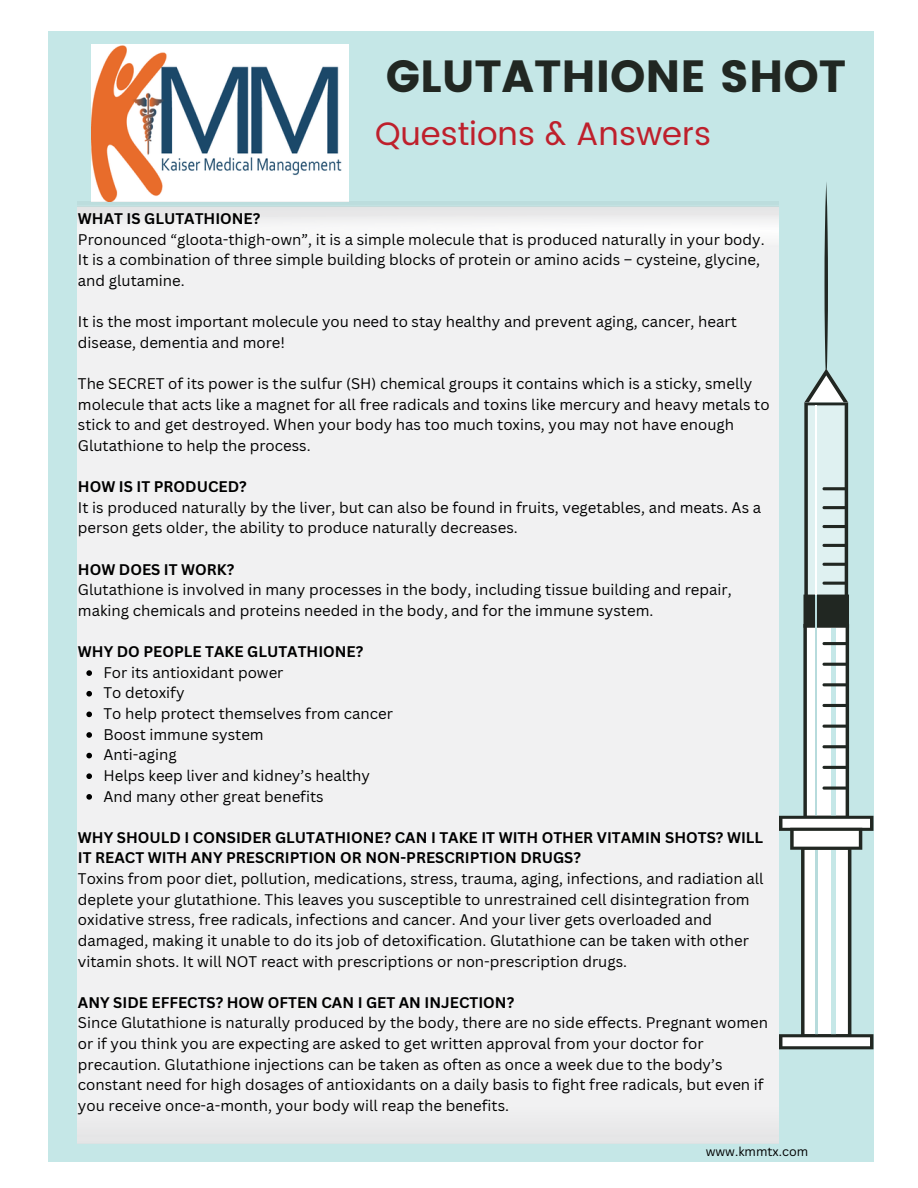
<style>
.page{position:relative;width:918px;height:1188px;background:#fff}
.page>*{position:absolute;margin:0;border:0;box-sizing:border-box;transform-origin:0 0}
.t1{font:45px "Poppins";color:#212722}
.t2{font:32.4px "Poppins";color:#be202c}
.t3{font:15px/20.7px "Canva Sans";color:#000}
.t4{font:700 15px/20.7px "Canva Sans";color:#000}
.t5{font:12.45px "Canva Sans";color:#000}
</style>
<div class="page">
<div style="left:48px;top:31px;width:826px;height:1131px;background:#c5e7e7"></div>
<svg style="left:779px;top:182px;width:94px;height:867px"></svg>
<img style="left:92px;top:45px;width:256px;height:156px">
<div style="left:78px;top:201px;width:701px;height:943px;background:#f1f1f2"></div>
<svg style="left:86px;top:670px;width:6px;height:6px"></svg>
<svg style="left:86px;top:691px;width:6px;height:6px"></svg>
<svg style="left:86px;top:712px;width:6px;height:5px"></svg>
<svg style="left:86px;top:732px;width:6px;height:6px"></svg>
<svg style="left:86px;top:753px;width:6px;height:5px"></svg>
<svg style="left:86px;top:773px;width:6px;height:6px"></svg>
<svg style="left:86px;top:794px;width:6px;height:6px"></svg>
<h1 class="t1" style="left:386px;top:50px;width:462px">GLUTATHIONE SHOT</h1>
<h2 class="t2" style="left:375px;top:114px;width:338px">Questions &amp; Answers</h2>
<p class="t4" style="left:78px;top:208px;width:184px">WHAT IS GLUTATHIONE?</p>
<p class="t3" style="left:78px;top:228px;width:688px">Pronounced “gloota-thigh-own”, it is a simple molecule that is produced naturally in your body.<br>It is a combination of three simple building blocks of protein or amino acids – cysteine, glycine, and glutamine.</p>
<p class="t3" style="left:78px;top:311px;width:660px">It is the most important molecule you need to stay healthy and prevent aging, cancer, heart disease, dementia and more!</p>
<p class="t3" style="left:78px;top:373px;width:693px">The SECRET of its power is the sulfur (SH) chemical groups it contains which is a sticky, smelly molecule that acts like a magnet for all free radicals and toxins like mercury and heavy metals to stick to and get destroyed. When your body has too much toxins, you may not have enough Glutathione to help the process.</p>
<p class="t4" style="left:78px;top:476px;width:170px">HOW IS IT PRODUCED?</p>
<p class="t3" style="left:78px;top:497px;width:685px">It is produced naturally by the liver, but can also be found in fruits, vegetables, and meats. As a person gets older, the ability to produce naturally decreases.</p>
<p class="t4" style="left:78px;top:558px;width:158px">HOW DOES IT WORK?</p>
<p class="t3" style="left:78px;top:579px;width:655px">Glutathione is involved in many processes in the body, including tissue building and repair, making chemicals and proteins needed in the body, and for the immune system.</p>
<p class="t4" style="left:78px;top:641px;width:287px">WHY DO PEOPLE TAKE GLUTATHIONE?</p>
<p class="t3" style="left:103px;top:662px;width:291px">For its antioxidant power<br>To detoxify<br>To help protect themselves from cancer<br>Boost immune system<br>Anti-aging<br>Helps keep liver and kidney’s healthy<br>And many other great benefits</p>
<p class="t4" style="left:78px;top:827px;width:687px">WHY SHOULD I CONSIDER GLUTATHIONE? CAN I TAKE IT WITH OTHER VITAMIN SHOTS? WILL<br>IT REACT WITH ANY PRESCRIPTION OR NON-PRESCRIPTION DRUGS?</p>
<p class="t3" style="left:78px;top:868px;width:687px">Toxins from poor diet, pollution, medications, stress, trauma, aging, infections, and radiation all deplete your glutathione. This leaves you susceptible to unrestrained cell disintegration from oxidative stress, free radicals, infections and cancer. And your liver gets overloaded and damaged, making it unable to do its job of detoxification. Glutathione can be taken with other vitamin shots. It will NOT react with prescriptions or non-prescription drugs.</p>
<p class="t4" style="left:78px;top:992px;width:438px">ANY SIDE EFFECTS? HOW OFTEN CAN I GET AN INJECTION?</p>
<p class="t3" style="left:78px;top:1012px;width:692px">Since Glutathione is naturally produced by the body, there are no side effects. Pregnant women or if you think you are expecting are asked to get written approval from your doctor for precaution. Glutathione injections can be taken as often as once a week due to the body’s constant need for high dosages of antioxidants on a daily basis to fight free radicals, but even if you receive once-a-month, your body will reap the benefits.</p>
<p class="t5" style="left:706px;top:1143px;width:104px">www.kmmtx.com</p>
</div>
